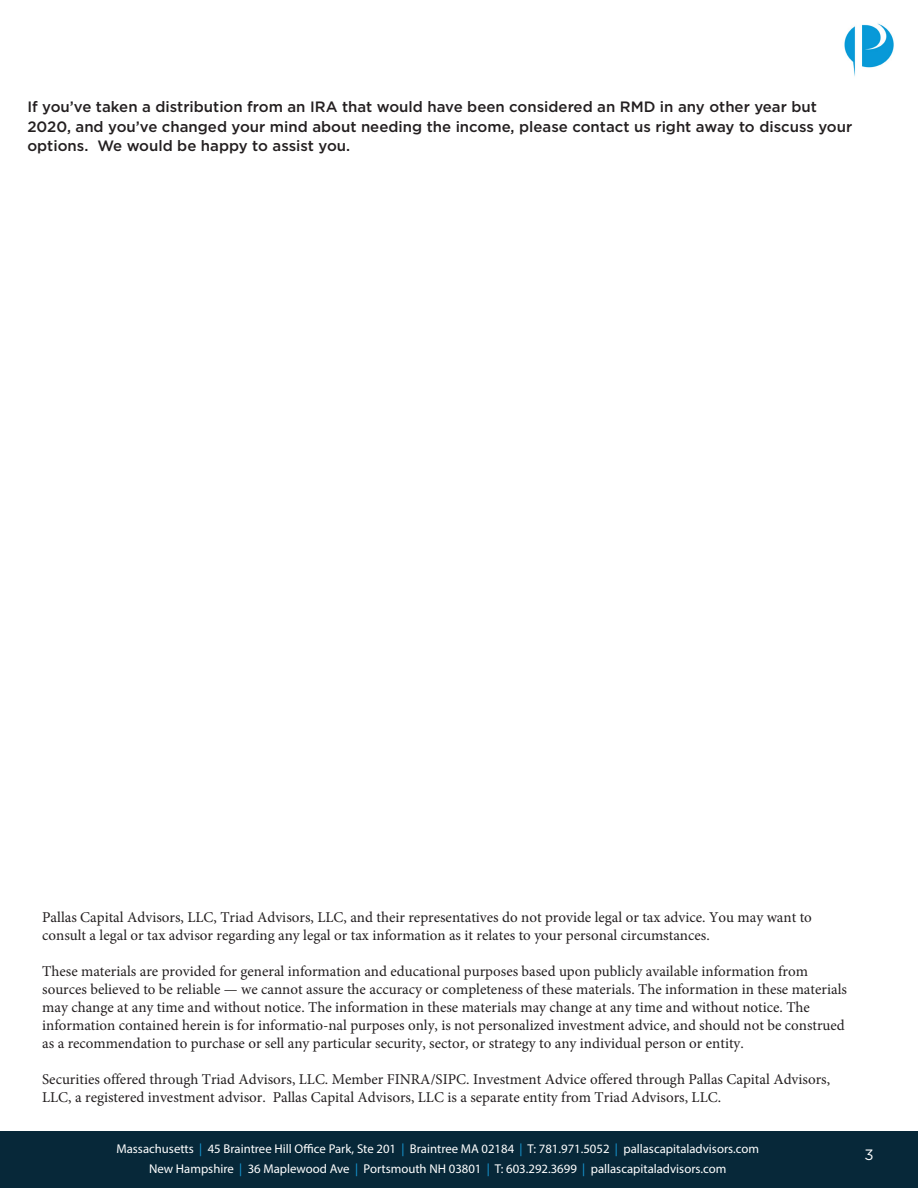
<style>
.page{position:relative;width:918px;height:1188px;background:#fff}
.page>*{position:absolute;margin:0;border:0;box-sizing:border-box;transform-origin:0 0}
.t1{font:15px/18px "Minion Pro";color:#231f20}
.t2{font:500 15px/19.5px "Gotham";color:#231f20}
.t3{font:15px "Gotham";color:#fff}
.t4{font:12.75px/20.9px "Myriad Pro";color:#fff;text-align:center}
.s1{color:#179ad7}
</style>
<div class="page">
<div style="left:0;top:1132px;width:918px;height:56px;background:#072839"></div>
<img style="left:844px;top:23px;width:50px;height:54px">
<p class="t2" style="left:27px;top:98px;width:826px">If you’ve taken a distribution from an IRA that would have been considered an RMD in any other year but<br>2020, and you’ve changed your mind about needing the income, please contact us right away to discuss your options. We would be happy to assist you.</p>
<p class="t1" style="left:42px;top:909px;width:771px">Pallas Capital Advisors, LLC, Triad Advisors, LLC, and their representatives do not provide legal or tax advice. You may want to consult a legal or tax advisor regarding any legal or tax information as it relates to your personal circumstances.</p>
<p class="t1" style="left:42px;top:963px;width:806px">These materials are provided for general information and educational purposes based upon publicly available information from sources believed to be reliable — we cannot assure the accuracy or completeness of these materials. The information in these materials may change at any time and without notice. The information in these materials may change at any time and without notice. The information contained herein is for informatio-nal purposes only, is not personalized investment advice, and should not be construed as a recommendation to purchase or sell any particular security, sector, or strategy to any individual person or entity.</p>
<p class="t1" style="left:42px;top:1071px;width:790px">Securities offered through Triad Advisors, LLC. Member FINRA/SIPC. Investment Advice offered through Pallas Capital Advisors,<br>LLC, a registered investment advisor. Pallas Capital Advisors, LLC is a separate entity from Triad Advisors, LLC.</p>
<p class="t4" style="left:116px;top:1139px;width:644px">Massachusetts <span class="s1">|</span> 45 Braintree Hill Office Park, Ste 201 <span class="s1">|</span> Braintree MA 02184 <span class="s1">|</span> T: 781.971.5052 <span class="s1">|</span> pallascapitaladvisors.com<br>New Hampshire <span class="s1">|</span> 36 Maplewood Ave <span class="s1">|</span> Portsmouth NH 03801 <span class="s1">|</span> T: 603.292.3699 <span class="s1">|</span> pallascapitaladvisors.com</p>
<p class="t3" style="left:865px;top:1147px;width:11px">3</p>
</div>
